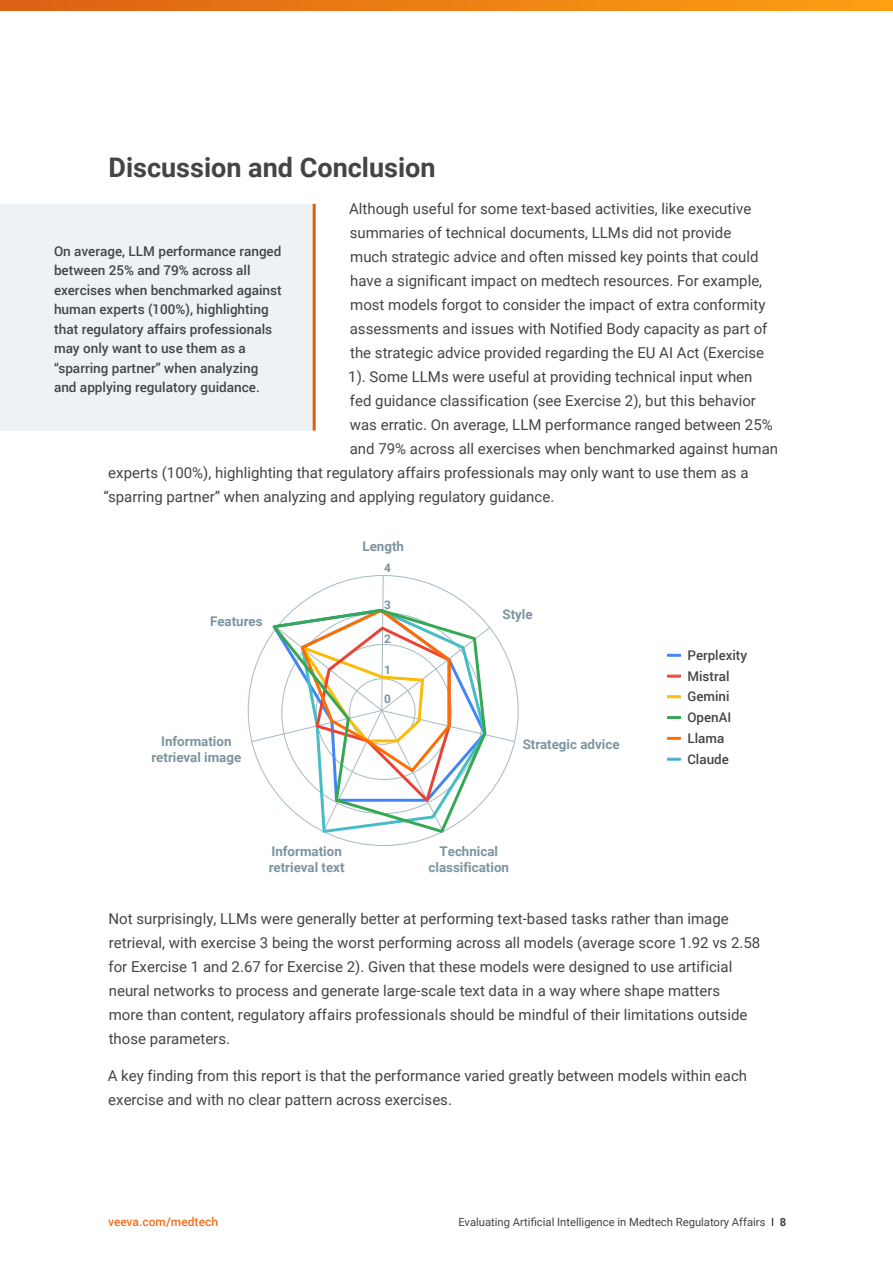
<style>
.page{position:relative;width:893px;height:1263px;background:#fff}
.page>*{position:absolute;margin:0;border:0;box-sizing:border-box;transform-origin:0 0}
.t1{font:700 27px "Roboto";color:#444}
.t2{font:15px/24px "Roboto";color:#444}
.t3{font:500 13.5px/19.5px "Roboto";color:#434445}
.t4{font:700 13.35px/16.4px "Roboto";color:#7c95a1;text-align:center}
.t5{font:500 13.35px "Roboto";color:#434445}
.t6{font:500 12px "Roboto";color:#f36e21}
.t7{font:700 11.85px "Roboto";color:#7c95a1}
.t8{font:11.25px "Roboto";color:#444}
.s1{font-weight:900;color:#4285f4}
.s2{font-weight:900;color:#ea4335}
.s3{font-weight:900;color:#fbbc04}
.s4{font-weight:900;color:#34a853}
.s5{font-weight:900;color:#ff6d01}
.s6{color:#231f20}
.s7{font-weight:700}
</style>
<div class="page">
<svg style="left:0;top:0;width:893px;height:11px;background:#ec8014"></svg>
<div style="left:667px;top:654px;width:14px;height:3px;border:1px solid #4285f4"></div>
<svg style="left:667px;top:675px;width:14px;height:2px"></svg>
<div style="left:667px;top:695px;width:14px;height:3px;border:1px solid #fbbc04"></div>
<div style="left:667px;top:716px;width:14px;height:3px;border:1px solid #34a853"></div>
<div style="left:667px;top:737px;width:14px;height:3px;border:1px solid #ff6d01"></div>
<svg style="left:667px;top:758px;width:14px;height:2px"></svg>
<svg style="left:250px;top:575px;width:266px;height:221px"></svg>
<svg style="left:270px;top:607px;width:218px;height:228px"></svg>
<div style="left:0;top:204px;width:316px;height:226px;background:#eff2f5"></div>
<hr style="left:313px;top:204px;width:3px;height:226px;background:#db6114">
<h1 class="t1" style="left:108px;top:148px;width:329px">Discussion and Conclusion</h1>
<p class="t2" style="left:349px;top:196px;width:404px">Although useful for some text-based activities, like executive</p>
<p class="t2" style="left:350px;top:220px;width:383px">summaries of technical documents, LLMs did not provide</p>
<p class="t2" style="left:350px;top:244px;width:410px">much strategic advice and often missed key points that could</p>
<p class="t2" style="left:350px;top:268px;width:413px">have a significant impact on medtech resources. For example,</p>
<p class="t2" style="left:350px;top:292px;width:417px">most models forgot to consider the impact of extra conformity</p>
<p class="t2" style="left:350px;top:316px;width:419px">assessments and issues with Notified Body capacity as part of</p>
<p class="t2" style="left:350px;top:340px;width:416px">the strategic advice provided regarding the EU AI Act (Exercise</p>
<p class="t2" style="left:348px;top:364px;width:406px">1). Some LLMs were useful at providing technical input when</p>
<p class="t2" style="left:350px;top:388px;width:407px">fed guidance classification (see Exercise 2), but this behavior</p>
<p class="t2" style="left:350px;top:412px;width:424px">was erratic. On average, LLM performance ranged between 25%</p>
<p class="t2" style="left:350px;top:436px;width:430px">and 79% across all exercises when benchmarked against human</p>
<p class="t2" style="left:108px;top:460px;width:642px">experts (100%), highlighting that regulatory affairs professionals may only want to use them as a</p>
<p class="t2" style="left:103px;top:484px;width:452px">“sparring partner” when analyzing and applying regulatory guidance.</p>
<p class="t3" style="left:54px;top:241px;width:229px">On average, LLM performance ranged between 25% and 79% across all exercises when benchmarked against human experts (100%), highlighting that regulatory affairs professionals may only want to use them as a “sparring partner” when analyzing and applying regulatory guidance.</p>
<p class="t4" style="left:210px;top:612px;width:54px">Features</p>
<p class="t4" style="left:151px;top:732px;width:91px">Information retrieval image</p>
<p class="t4" style="left:362px;top:537px;width:43px">Length</p>
<p class="t7" style="left:384px;top:559px;width:8px">4</p>
<p class="t7" style="left:384px;top:597px;width:8px">3</p>
<p class="t7" style="left:384px;top:631px;width:8px">2</p>
<p class="t7" style="left:384px;top:662px;width:8px">1</p>
<p class="t7" style="left:384px;top:690px;width:8px">0</p>
<p class="t4" style="left:502px;top:606px;width:32px">Style</p>
<p class="t4" style="left:523px;top:735px;width:98px">Strategic advice</p>
<p class="t4" style="left:269px;top:842px;width:77px;text-align:left">Information retrieval text</p>
<p class="t4" style="left:429px;top:842px;width:82px">Technical classification</p>
<p class="t5" style="left:667px;top:646px;width:82px"><span class="s1">—</span> Perplexity</p>
<p class="t5" style="left:667px;top:666px;width:64px"><span class="s2">—</span> Mistral</p>
<p class="t5" style="left:667px;top:687px;width:64px"><span class="s3">—</span> Gemini</p>
<p class="t5" style="left:667px;top:708px;width:66px"><span class="s4">—</span> OpenAI</p>
<p class="t5" style="left:667px;top:729px;width:59px"><span class="s5">—</span> Llama</p>
<p class="t5" style="left:667px;top:749px;width:63px"><span class="s1">—</span> Claude</p>
<p class="t2" style="left:109px;top:906px;width:653px">Not surprisingly, LLMs were generally better at performing text-based tasks rather than image retrieval, with exercise 3 being the worst performing across all models (average score 1.92 vs 2.58 for Exercise 1 and 2.67 for Exercise 2). Given that these models were designed to use artificial neural networks to process and generate large-scale text data in a way where shape matters<br>more than content, regulatory affairs professionals should be mindful of their limitations outside those parameters.</p>
<p class="t2" style="left:108px;top:1063px;width:641px">A key finding from this report is that the performance varied greatly between models within each exercise and with no clear pattern across exercises.</p>
<p class="t6" style="left:108px;top:1214px;width:112px">veeva.com/medtech</p>
<p class="t8" style="left:458px;top:1214px;width:329px">Evaluating Artificial Intelligence in Medtech Regulatory Affairs <span class="s6">I</span> <span class="s7">8</span></p>
</div>
